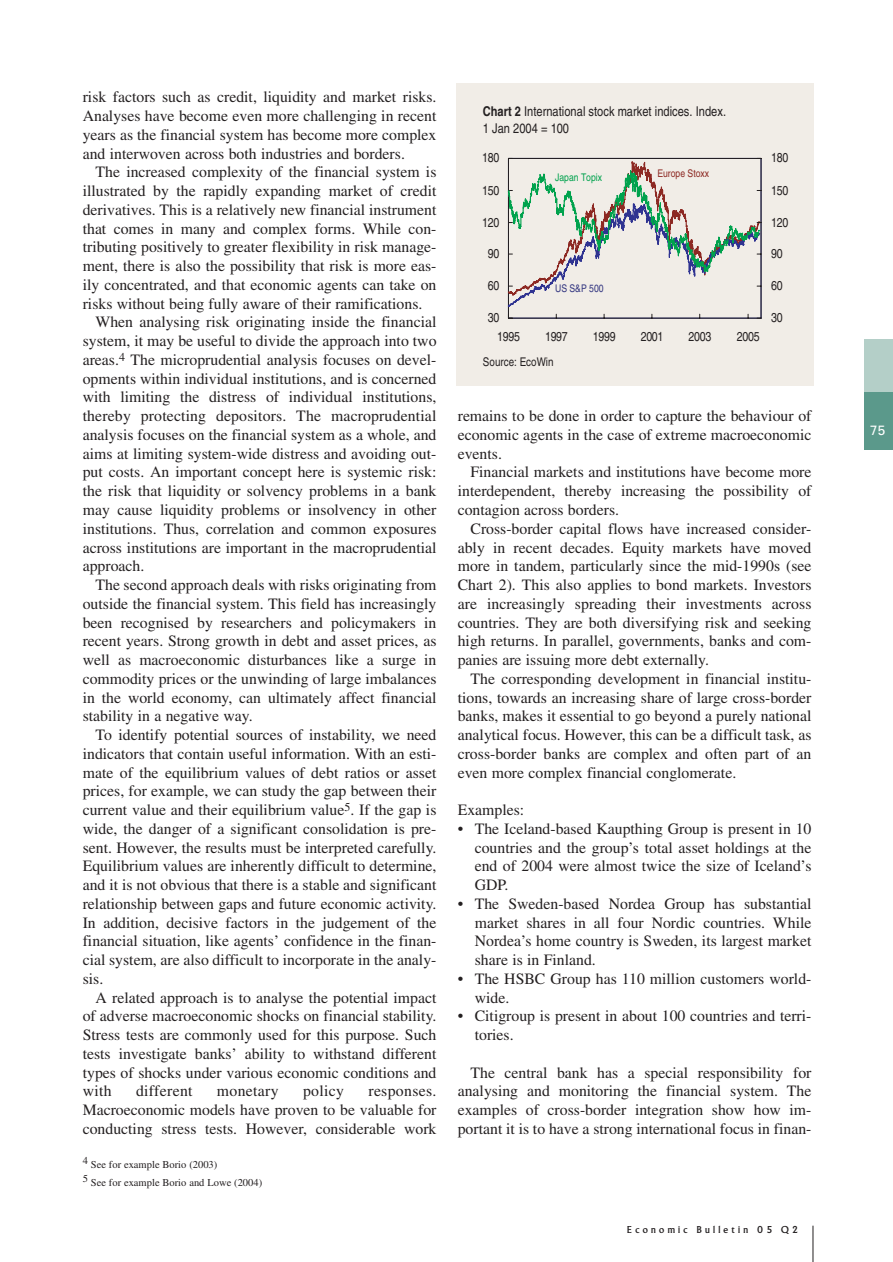
<style>
.page{position:relative;width:893px;height:1262px;background:#fff}
.page>*{position:absolute;margin:0;border:0;box-sizing:border-box;transform-origin:0 0}
.t1{font:15.75px/18.8px "Times";color:#231f20;text-align:justify}
.t2{font:15.75px "Times";letter-spacing:.02em;color:#231f20}
.t3{font:condensed 13.5px/16.2px "Helvetica";color:#231f20}
.t4{font:13.5px "Univers";color:#fff}
.t5{font:condensed 12.9px "Helvetica";letter-spacing:-.025em;color:#231f20}
.t6{font:condensed 12px "Helvetica";color:#231f20}
.t7{font:10.5px/18.1px "Times";color:#231f20}
.t8{font:10.5px "Albertus";letter-spacing:.31em;color:#231f20}
.t9{font:condensed 10.5px "Helvetica";color:#8d2923}
.t10{font:condensed 10.5px "Helvetica";color:#00a24d}
.t11{font:condensed 10.5px "Helvetica";color:#31347f}
.s1{font-weight:700}
</style>
<div class="page">
<hr style="left:812px;top:1225px;width:1px;height:37px;background:#231f20">
<div style="left:864px;top:339px;width:28px;height:110px;background:#b4cfc8"></div>
<div style="left:864px;top:392px;width:28px;height:57px;background:#5b998b"></div>
<div style="left:456px;top:84px;width:357px;height:302px;background:#f1ede7"></div>
<hr style="left:508px;top:158px;width:1px;height:160px;background:#231f20">
<hr style="left:508px;top:318px;width:253px;height:1px;background:#231f20">
<hr style="left:760px;top:158px;width:1px;height:160px;background:#231f20">
<svg style="left:507px;top:158px;width:254px;height:149px"></svg>
<p class="t1" style="left:83px;top:89px;width:355px">risk factors such as credit, liquidity and market risks.<br>Analyses have become even more challenging in recent years as the financial system has become more complex and interwoven across both industries and borders.</p>
<p class="t1" style="left:95px;top:164px;width:342px">The increased complexity of the financial system is</p>
<p class="t1" style="left:83px;top:183px;width:355px">illustrated by the rapidly expanding market of credit</p>
<p class="t1" style="left:83px;top:202px;width:355px">derivatives. This is a relatively new financial instrument</p>
<p class="t1" style="left:83px;top:220px;width:355px">that comes in many and complex forms. While con-</p>
<p class="t1" style="left:83px;top:239px;width:355px">tributing positively to greater flexibility in risk manage-</p>
<p class="t1" style="left:83px;top:258px;width:355px">ment, there is also the possibility that risk is more eas-</p>
<p class="t1" style="left:83px;top:277px;width:355px">ily concentrated, and that economic agents can take on</p>
<p class="t1" style="left:83px;top:295px;width:341px">risks without being fully aware of their ramifications.</p>
<p class="t1" style="left:95px;top:314px;width:342px">When analysing risk originating inside the financial</p>
<p class="t1" style="left:83px;top:333px;width:355px">system, it may be useful to divide the approach into two</p>
<p class="t1" style="left:83px;top:352px;width:355px">areas.<sup>4</sup> The microprudential analysis focuses on devel-</p>
<p class="t1" style="left:83px;top:370px;width:355px">opments within individual institutions, and is concerned</p>
<p class="t1" style="left:83px;top:389px;width:355px">with limiting the distress of individual institutions,</p>
<p class="t1" style="left:83px;top:408px;width:355px">thereby protecting depositors. The macroprudential</p>
<p class="t1" style="left:83px;top:427px;width:355px">analysis focuses on the financial system as a whole, and</p>
<p class="t1" style="left:83px;top:445px;width:355px">aims at limiting system-wide distress and avoiding out-</p>
<p class="t1" style="left:83px;top:464px;width:355px">put costs. An important concept here is systemic risk:</p>
<p class="t1" style="left:83px;top:483px;width:355px">the risk that liquidity or solvency problems in a bank</p>
<p class="t1" style="left:83px;top:502px;width:355px">may cause liquidity problems or insolvency in other</p>
<p class="t1" style="left:83px;top:520px;width:355px">institutions. Thus, correlation and common exposures</p>
<p class="t1" style="left:83px;top:539px;width:355px">across institutions are important in the macroprudential</p>
<p class="t1" style="left:83px;top:558px;width:63px">approach.</p>
<p class="t1" style="left:95px;top:577px;width:342px">The second approach deals with risks originating from</p>
<p class="t1" style="left:83px;top:595px;width:355px">outside the financial system. This field has increasingly</p>
<p class="t1" style="left:83px;top:614px;width:355px">been recognised by researchers and policymakers in</p>
<p class="t1" style="left:83px;top:633px;width:355px">recent years. Strong growth in debt and asset prices, as</p>
<p class="t1" style="left:83px;top:652px;width:355px">well as macroeconomic disturbances like a surge in</p>
<p class="t1" style="left:83px;top:670px;width:355px">commodity prices or the unwinding of large imbalances</p>
<p class="t1" style="left:83px;top:689px;width:355px">in the world economy, can ultimately affect financial</p>
<p class="t1" style="left:83px;top:708px;width:171px">stability in a negative way.</p>
<p class="t1" style="left:95px;top:727px;width:342px">To identify potential sources of instability, we need</p>
<p class="t1" style="left:83px;top:745px;width:355px">indicators that contain useful information. With an esti-</p>
<p class="t1" style="left:83px;top:764px;width:355px">mate of the equilibrium values of debt ratios or asset</p>
<p class="t1" style="left:83px;top:783px;width:355px">prices, for example, we can study the gap between their</p>
<p class="t1" style="left:83px;top:802px;width:355px">current value and their equilibrium value<sup>5</sup>. If the gap is</p>
<p class="t1" style="left:83px;top:820px;width:355px">wide, the danger of a significant consolidation is pre-</p>
<p class="t1" style="left:83px;top:839px;width:355px">sent. However, the results must be interpreted carefully.</p>
<p class="t1" style="left:83px;top:858px;width:355px">Equilibrium values are inherently difficult to determine,</p>
<p class="t1" style="left:83px;top:877px;width:355px">and it is not obvious that there is a stable and significant</p>
<p class="t1" style="left:83px;top:895px;width:355px">relationship between gaps and future economic activity.</p>
<p class="t1" style="left:83px;top:914px;width:355px">In addition, decisive factors in the judgement of the</p>
<p class="t1" style="left:83px;top:933px;width:355px">financial situation, like agents’ confidence in the finan-</p>
<p class="t1" style="left:83px;top:952px;width:355px">cial system, are also difficult to incorporate in the analy-</p>
<p class="t1" style="left:83px;top:970px;width:22px">sis.</p>
<p class="t1" style="left:95px;top:989px;width:342px">A related approach is to analyse the potential impact</p>
<p class="t1" style="left:83px;top:1008px;width:355px">of adverse macroeconomic shocks on financial stability.</p>
<p class="t1" style="left:83px;top:1027px;width:355px">Stress tests are commonly used for this purpose. Such</p>
<p class="t1" style="left:83px;top:1045px;width:355px">tests investigate banks’ ability to withstand different</p>
<p class="t1" style="left:83px;top:1064px;width:355px">types of shocks under various economic conditions and</p>
<p class="t1" style="left:83px;top:1083px;width:30px">with</p>
<p class="t2" style="left:136px;top:1085px;width:58px">different</p>
<p class="t2" style="left:217px;top:1085px;width:63px">monetary</p>
<p class="t1" style="left:303px;top:1083px;width:42px">policy</p>
<p class="t1" style="left:83px;top:1083px;width:355px;text-indent:286px">responses.<br>Macroeconomic models have proven to be valuable for conducting stress tests. However, considerable work</p>
<p class="t7" style="left:83px;top:1156px;width:181px">4 See for example Borio (2003)<br>5 See for example Borio and Lowe (2004)</p>
<p class="t3" style="left:483px;top:105px;width:245px"><span class="s1">Chart 2</span> International stock market indices. Index.<br>1 Jan 2004 = 100</p>
<p class="t5" style="left:482px;top:153px;width:19px">180</p>
<p class="t5" style="left:482px;top:185px;width:19px">150</p>
<p class="t5" style="left:482px;top:217px;width:19px">120</p>
<p class="t5" style="left:487px;top:249px;width:13px">90</p>
<p class="t5" style="left:487px;top:281px;width:13px">60</p>
<p class="t5" style="left:487px;top:313px;width:13px">30</p>
<p class="t10" style="left:555px;top:174px;width:48px">Japan Topix</p>
<p class="t11" style="left:555px;top:284px;width:50px">US S&amp;P 500</p>
<p class="t9" style="left:657px;top:170px;width:53px">Europe Stoxx</p>
<p class="t5" style="left:497px;top:332px;width:24px">1995</p>
<p class="t5" style="left:545px;top:332px;width:24px">1997</p>
<p class="t5" style="left:593px;top:332px;width:24px">1999</p>
<p class="t5" style="left:640px;top:332px;width:24px">2001</p>
<p class="t5" style="left:688px;top:332px;width:24px">2003</p>
<p class="t5" style="left:737px;top:332px;width:24px">2005</p>
<p class="t6" style="left:483px;top:357px;width:72px">Source: EcoWin</p>
<p class="t5" style="left:771px;top:153px;width:19px">180</p>
<p class="t5" style="left:771px;top:185px;width:19px">150</p>
<p class="t5" style="left:771px;top:217px;width:19px">120</p>
<p class="t5" style="left:771px;top:249px;width:13px">90</p>
<p class="t5" style="left:771px;top:281px;width:13px">60</p>
<p class="t5" style="left:771px;top:313px;width:13px">30</p>
<p class="t1" style="left:458px;top:408px;width:355px">remains to be done in order to capture the behaviour of economic agents in the case of extreme macroeconomic events.</p>
<p class="t1" style="left:458px;top:464px;width:355px;text-indent:13px">Financial markets and institutions have become more interdependent, thereby increasing the possibility of contagion across borders.</p>
<p class="t1" style="left:458px;top:520px;width:355px;text-indent:13px">Cross-border capital flows have increased consider&shy;ably in recent decades. Equity markets have moved more in tandem, particularly since the mid-1990s (see Chart 2). This also applies to bond markets. Investors are increasingly spreading their investments across countries. They are both diversifying risk and seeking high returns. In parallel, governments, banks and com&shy;panies are issuing more debt externally.</p>
<p class="t1" style="left:458px;top:670px;width:355px;text-indent:13px">The corresponding development in financial institu&shy;tions, towards an increasing share of large cross-border banks, makes it essential to go beyond a purely national analytical focus. However, this can be a difficult task, as cross-border banks are complex and often part of an even more complex financial conglomerate.</p>
<p class="t1" style="left:458px;top:802px;width:68px">Examples:</p>
<p class="t1" style="left:475px;top:820px;width:338px;text-indent:-17px">• The Iceland-based Kaupthing Group is present in 10 countries and the group’s total asset holdings at the end of 2004 were almost twice the size of Iceland’s GDP.</p>
<p class="t1" style="left:475px;top:895px;width:338px;text-indent:-17px">• The Sweden-based Nordea Group has substantial market shares in all four Nordic countries. While Nordea’s home country is Sweden, its largest market share is in Finland.</p>
<p class="t1" style="left:475px;top:970px;width:338px;text-indent:-17px">• The HSBC Group has 110 million customers world&shy;wide.</p>
<p class="t1" style="left:475px;top:1008px;width:338px;text-indent:-17px">• Citigroup is present in about 100 countries and terri&shy;tories.</p>
<p class="t1" style="left:458px;top:1064px;width:355px;text-indent:13px">The central bank has a special responsibility for analysing and monitoring the financial system. The examples of cross-border integration show how im&shy;portant it is to have a strong international focus in finan-</p>
<p class="t8" style="left:627px;top:1225px;width:172px">Economic Bulletin 05 Q2</p>
<p class="t4" style="left:870px;top:425px;width:17px">75</p>
</div>
